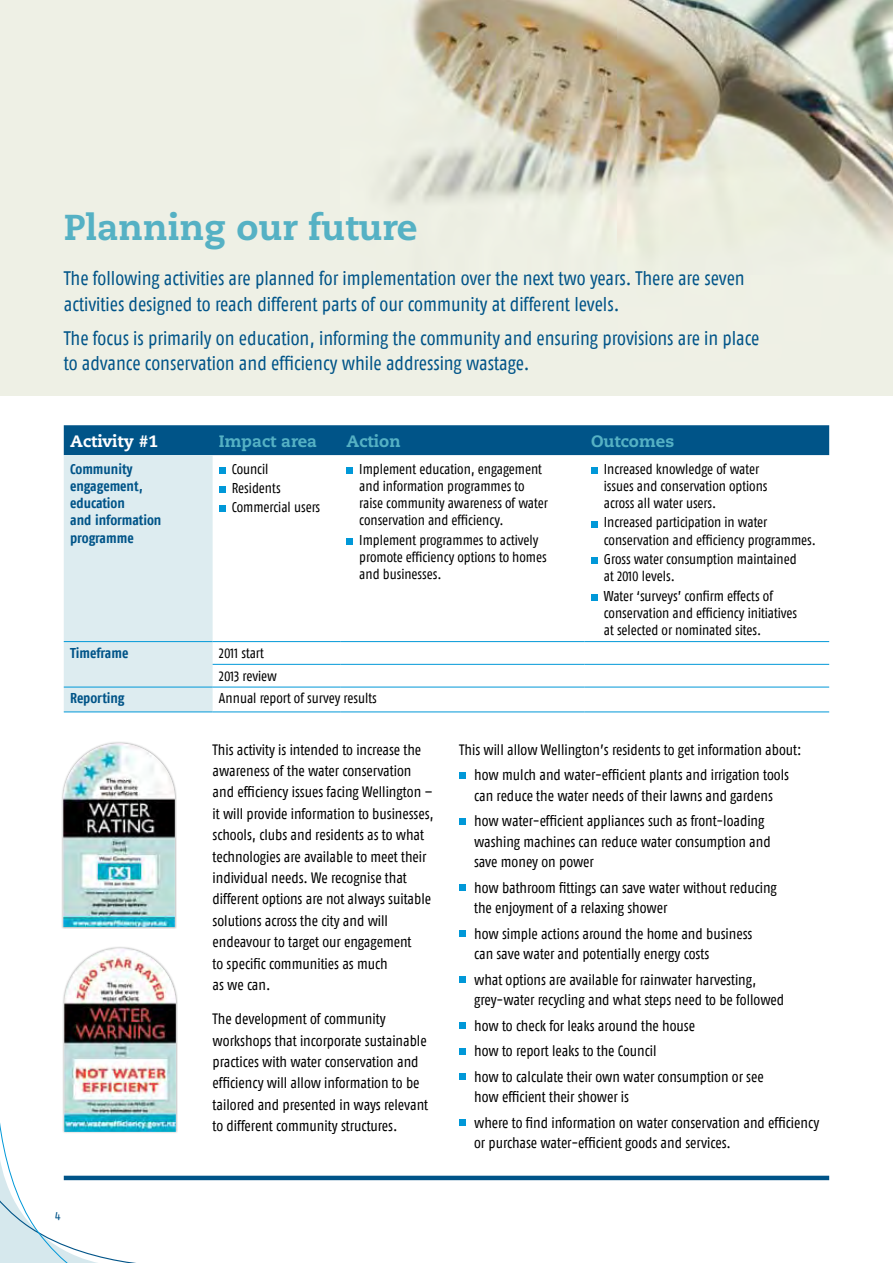
<style>
.page{position:relative;width:893px;height:1263px;background:#fff}
.page>*{position:absolute;margin:0;border:0;box-sizing:border-box;transform-origin:0 0}
.t1{font:800 36px "Caecilia";color:#55b1c4}
.t2{font:19.5px/25.5px "Fago Co Regular Lf";color:#005488}
.t3{font:800 16.5px "Caecilia";color:#55b1c4}
.t4{font:800 16.5px "Caecilia";color:#fff}
.t5{font:15px/21.5px "Fago Co Regular Lf";color:#000}
.t6{font:14.25px/17.2px "Fago Co Regular Lf";color:#000}
.t7{font:14.25px/17.2px "Fago Co Bold Lf";color:#005488}
.t8{font:12px "Fago Co Regular Lf";color:#005488}
</style>
<div class="page">
<img style="left:0;top:0;width:893px;height:395px">
<svg style="left:64px;top:425px;width:765px;height:287px"></svg>
<hr style="left:64px;top:641px;width:149px;height:1px;background:#0098d8">
<hr style="left:213px;top:641px;width:127px;height:1px;background:#0098d8">
<hr style="left:340px;top:641px;width:245px;height:1px;background:#0098d8">
<hr style="left:585px;top:641px;width:244px;height:1px;background:#0098d8">
<hr style="left:213px;top:664px;width:127px;height:1px;background:#0098d8">
<hr style="left:340px;top:664px;width:245px;height:1px;background:#0098d8">
<hr style="left:585px;top:664px;width:244px;height:1px;background:#0098d8">
<hr style="left:64px;top:687px;width:149px;height:1px;background:#0098d8">
<hr style="left:213px;top:687px;width:127px;height:1px;background:#0098d8">
<hr style="left:340px;top:687px;width:245px;height:1px;background:#0098d8">
<hr style="left:585px;top:687px;width:244px;height:1px;background:#0098d8">
<hr style="left:64px;top:712px;width:149px;height:1px;background:#0098d8">
<hr style="left:213px;top:712px;width:127px;height:1px;background:#0098d8">
<hr style="left:340px;top:712px;width:245px;height:1px;background:#0098d8">
<hr style="left:585px;top:712px;width:244px;height:1px;background:#0098d8">
<div style="left:219px;top:467px;width:7px;height:7px;background:#0098d8"></div>
<div style="left:219px;top:486px;width:7px;height:7px;background:#0098d8"></div>
<div style="left:219px;top:505px;width:7px;height:7px;background:#0098d8"></div>
<div style="left:347px;top:467px;width:6px;height:7px;background:#0098d8"></div>
<div style="left:347px;top:538px;width:6px;height:7px;background:#0098d8"></div>
<div style="left:591px;top:467px;width:7px;height:7px;background:#0098d8"></div>
<div style="left:591px;top:521px;width:7px;height:6px;background:#0098d8"></div>
<div style="left:591px;top:557px;width:7px;height:7px;background:#0098d8"></div>
<div style="left:591px;top:594px;width:7px;height:7px;background:#0098d8"></div>
<div style="left:459px;top:772px;width:7px;height:7px;background:#0098d8"></div>
<div style="left:459px;top:818px;width:7px;height:7px;background:#0098d8"></div>
<div style="left:459px;top:884px;width:7px;height:7px;background:#0098d8"></div>
<div style="left:459px;top:930px;width:7px;height:7px;background:#0098d8"></div>
<div style="left:459px;top:976px;width:7px;height:7px;background:#0098d8"></div>
<div style="left:459px;top:1022px;width:7px;height:7px;background:#0098d8"></div>
<div style="left:459px;top:1048px;width:7px;height:7px;background:#0098d8"></div>
<div style="left:459px;top:1073px;width:7px;height:7px;background:#0098d8"></div>
<div style="left:459px;top:1119px;width:7px;height:7px;background:#0098d8"></div>
<div style="left:61px;top:741px;width:116px;height:188px;background:#000;opacity:.3"></div>
<img style="left:63px;top:743px;width:112px;height:184px">
<div style="left:62px;top:946px;width:116px;height:188px;background:#000;opacity:.3"></div>
<svg style="left:0;top:948px;width:176px;height:315px"></svg>
<img style="left:64px;top:948px;width:112px;height:184px">
<hr style="left:64px;top:1176px;width:765px;height:4px;background:#005488">
<h1 class="t1" style="left:64px;top:205px;width:355px">Planning our future</h1>
<h2 class="t2" style="left:64px;top:265px;width:682px">The following activities are planned for implementation over the next two years. There are seven activities designed to reach different parts of our community at different levels.</h2>
<h2 class="t2" style="left:64px;top:325px;width:697px">The focus is primarily on education, informing the community and ensuring provisions are in place to advance conservation and efficiency while addressing wastage.</h2>
<p class="t4" style="left:70px;top:431px;width:90px">Activity #1</p>
<p class="t3" style="left:219px;top:431px;width:99px">Impact area</p>
<p class="t3" style="left:347px;top:431px;width:56px">Action</p>
<p class="t3" style="left:591px;top:431px;width:85px">Outcomes</p>
<p class="t7" style="left:70px;top:460px;width:93px">Community engagement, education<br>and information programme</p>
<p class="t6" style="left:232px;top:459px;width:90px;line-height:19.4px">Council<br>Residents<br>Commercial users</p>
<p class="t6" style="left:359px;top:460px;width:190px">Implement education, engagement and information programmes to raise community awareness of water conservation and efficiency.</p>
<p class="t6" style="left:604px;top:460px;width:165px">Increased knowledge of water issues and conservation options across all water users.</p>
<p class="t6" style="left:604px;top:514px;width:214px">Increased participation in water conservation and efficiency programmes.</p>
<p class="t6" style="left:604px;top:550px;width:194px">Gross water consumption maintained at 2010 levels.</p>
<p class="t6" style="left:604px;top:587px;width:195px">Water ‘surveys’ confirm effects of conservation and efficiency initiatives at selected or nominated sites.</p>
<p class="t6" style="left:359px;top:531px;width:189px">Implement programmes to actively promote efficiency options to homes and businesses.</p>
<p class="t7" style="left:70px;top:644px;width:60px">Timeframe</p>
<p class="t6" style="left:219px;top:641px;width:59px;line-height:22.8px">2011 start<br>2013 review</p>
<p class="t7" style="left:70px;top:690px;width:56px">Reporting</p>
<p class="t6" style="left:219px;top:690px;width:159px">Annual report of survey results</p>
<p class="t5" style="left:213px;top:739px;width:223px">This activity is intended to increase the awareness of the water conservation and efficiency issues facing Wellington – it will provide information to businesses, schools, clubs and residents as to what technologies are available to meet their individual needs. We recognise that different options are not always suitable solutions across the city and will endeavour to target our engagement<br>to specific communities as much<br>as we can.</p>
<p class="t5" style="left:213px;top:1008px;width:217px">The development of community workshops that incorporate sustainable practices with water conservation and efficiency will allow information to be tailored and presented in ways relevant to different community structures.</p>
<p class="t8" style="left:55px;top:1209px;width:7px">4</p>
<p class="t5" style="left:459px;top:736px;width:344px;line-height:25.5px;text-align:center">This will allow Wellington’s residents to get information about: how mulch and water-efficient plants and irrigation tools</p>
<p class="t5" style="left:474px;top:782px;width:300px;line-height:25.5px">can reduce the water needs of their lawns and gardens how water-efficient appliances such as front-loading</p>
<p class="t5" style="left:474px;top:831px;width:298px;line-height:20.4px">washing machines can reduce water consumption and save money on power</p>
<p class="t5" style="left:474px;top:877px;width:304px;line-height:20.4px">how bathroom fittings can save water without reducing the enjoyment of a relaxing shower</p>
<p class="t5" style="left:474px;top:923px;width:280px;line-height:20.4px">how simple actions around the home and business can save water and potentially energy costs</p>
<p class="t5" style="left:474px;top:969px;width:312px;line-height:20.4px">what options are available for rainwater harvesting, grey-water recycling and what steps need to be followed</p>
<p class="t5" style="left:474px;top:1012px;width:291px;line-height:25.5px">how to check for leaks around the house<br>how to report leaks to the Council<br>how to calculate their own water consumption or see</p>
<p class="t5" style="left:474px;top:1084px;width:347px;line-height:25.5px">how efficient their shower is<br>where to find information on water conservation and efficiency</p>
<p class="t5" style="left:474px;top:1132px;width:258px">or purchase water-efficient goods and services.</p>
</div>
